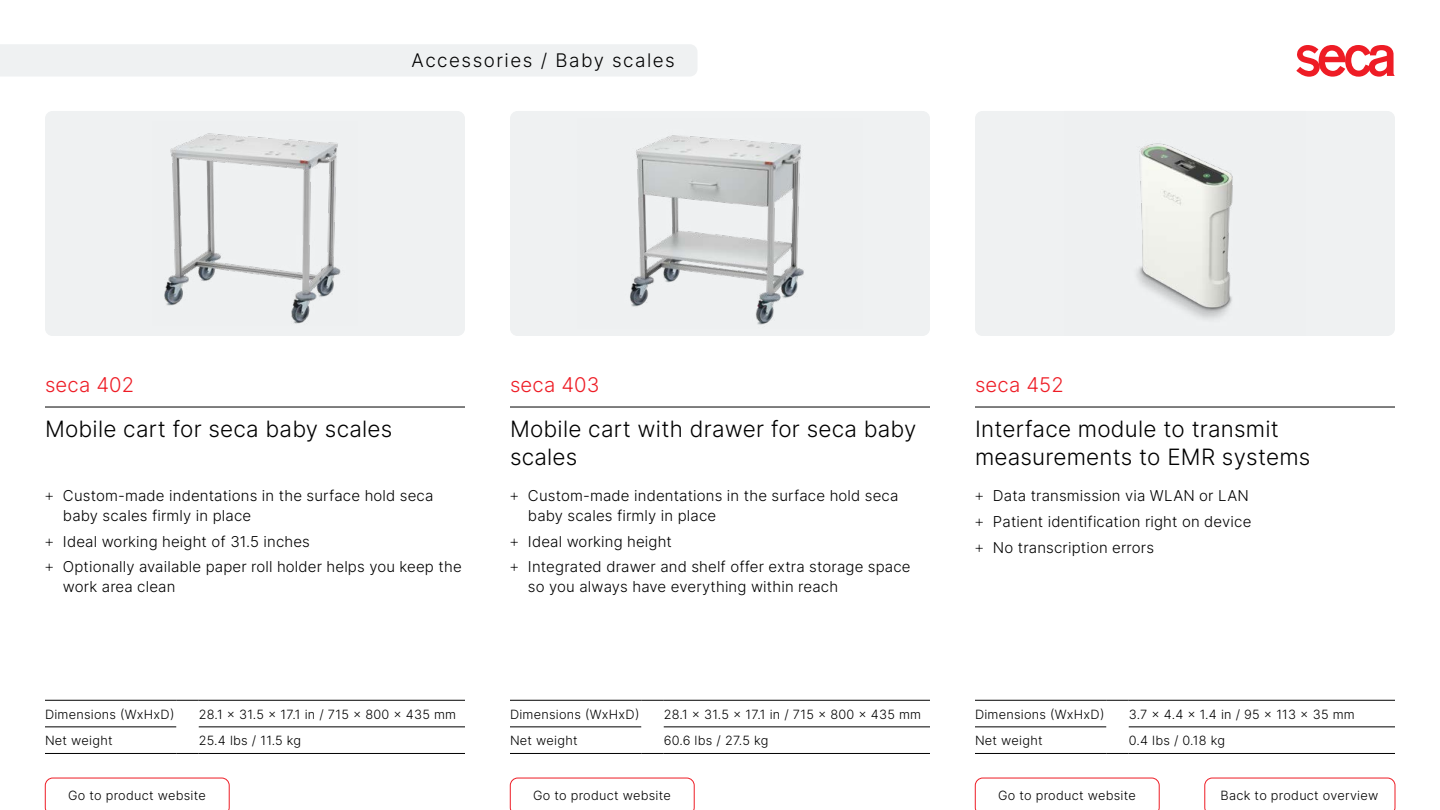
<style>
.page{position:relative;width:1440px;height:810px;background:#fff}
.page>*{position:absolute;margin:0;border:0;box-sizing:border-box;transform-origin:0 0}
.t1{font:300 22.5px/28.5px "Inter";letter-spacing:.01em;color:#000}
.t2{font:300 20.25px "Inter";letter-spacing:.01em;color:#ee1c25}
.t3{font:300 18.75px "Inter";letter-spacing:.08em;color:#000}
.t4{font:300 15px/25.8px "Inter";letter-spacing:.01em;color:#000}
.t5{font:300 12.75px "Inter";letter-spacing:.02em;color:#000}
.s1{font-family:"Work Sans"}
</style>
<div class="page">
<div style="left:0;top:44px;width:697px;height:32px;background:#eff1f2"></div>
<svg style="left:510px;top:778px;width:184px;height:32px"></svg>
<svg style="left:1204px;top:778px;width:191px;height:32px"></svg>
<hr style="left:45px;top:407px;width:420px;height:1px;background:#000">
<hr style="left:45px;top:700px;width:131px;height:1px;background:#000">
<hr style="left:45px;top:727px;width:131px;height:1px;background:#000">
<hr style="left:199px;top:700px;width:266px;height:1px;background:#000">
<hr style="left:199px;top:727px;width:266px;height:1px;background:#000">
<svg style="left:176px;top:700px;width:23px;height:1px"></svg>
<hr style="left:45px;top:753px;width:131px;height:1px;background:#000">
<svg style="left:176px;top:753px;width:23px;height:1px"></svg>
<hr style="left:199px;top:753px;width:266px;height:1px;background:#000">
<div style="left:45px;top:111px;width:420px;height:225px;background:#eff1f2;border-radius:8px"></div>
<img style="left:164px;top:133px;width:177px;height:191px">
<hr style="left:975px;top:407px;width:420px;height:1px;background:#000">
<hr style="left:975px;top:700px;width:131px;height:1px;background:#000">
<hr style="left:975px;top:727px;width:131px;height:1px;background:#000">
<hr style="left:1129px;top:700px;width:266px;height:1px;background:#000">
<hr style="left:1129px;top:727px;width:266px;height:1px;background:#000">
<svg style="left:1106px;top:700px;width:23px;height:1px"></svg>
<hr style="left:975px;top:753px;width:131px;height:1px;background:#000">
<svg style="left:1106px;top:753px;width:23px;height:1px"></svg>
<hr style="left:1129px;top:753px;width:266px;height:1px;background:#000">
<div style="left:975px;top:111px;width:420px;height:225px;background:#eff1f2;border-radius:8px"></div>
<img style="left:1137px;top:143px;width:96px;height:176px">
<svg style="left:45px;top:778px;width:185px;height:32px"></svg>
<svg style="left:975px;top:778px;width:185px;height:32px"></svg>
<hr style="left:510px;top:407px;width:420px;height:1px;background:#000">
<hr style="left:510px;top:700px;width:131px;height:1px;background:#000">
<hr style="left:510px;top:727px;width:131px;height:1px;background:#000">
<hr style="left:664px;top:700px;width:266px;height:1px;background:#000">
<hr style="left:664px;top:727px;width:266px;height:1px;background:#000">
<svg style="left:641px;top:700px;width:23px;height:1px"></svg>
<hr style="left:510px;top:753px;width:131px;height:1px;background:#000">
<svg style="left:641px;top:753px;width:23px;height:1px"></svg>
<hr style="left:664px;top:753px;width:266px;height:1px;background:#000">
<div style="left:510px;top:111px;width:420px;height:225px;background:#eff1f2;border-radius:8px"></div>
<img style="left:630px;top:135px;width:174px;height:190px">
<svg style="left:1296px;top:45px;width:99px;height:32px"></svg>
<p class="t3" style="left:412px;top:47px;width:265px">Accessories / Baby scales</p>
<h2 class="t2" style="left:45px;top:370px;width:91px">seca 402</h2>
<h1 class="t1" style="left:45px;top:414px;width:349px">Mobile cart for seca baby scales</h1>
<p class="t4" style="left:63px;top:486px;width:372px;line-height:19.5px;text-indent:-18px"><span class="s1">+</span> Custom-made indentations in the surface hold seca baby scales firmly in place</p>
<p class="t4" style="left:45px;top:528px;width:418px"><span class="s1">+</span> Ideal working height of 31.5 inches<br><span class="s1">+</span> Optionally available paper roll holder helps you keep the</p>
<p class="t4" style="left:63px;top:573px;width:114px">work area clean</p>
<p class="t5" style="left:45px;top:705px;width:131px">Dimensions (WxHxD)</p>
<p class="t5" style="left:199px;top:705px;width:259px">28.1 x 31.5 x 17.1 in / 715 x 800 x 435 mm</p>
<p class="t5" style="left:45px;top:732px;width:69px">Net weight</p>
<p class="t5" style="left:199px;top:732px;width:104px">25.4 lbs / 11.5 kg</p>
<h2 class="t2" style="left:510px;top:370px;width:91px">seca 403</h2>
<h1 class="t1" style="left:510px;top:414px;width:408px">Mobile cart with drawer for seca baby scales</h1>
<p class="t4" style="left:528px;top:486px;width:372px;line-height:19.5px;text-indent:-18px"><span class="s1">+</span> Custom-made indentations in the surface hold seca baby scales firmly in place</p>
<p class="t4" style="left:510px;top:528px;width:402px"><span class="s1">+</span> Ideal working height<br><span class="s1">+</span> Integrated drawer and shelf offer extra storage space</p>
<p class="t4" style="left:528px;top:573px;width:312px">so you always have everything within reach</p>
<p class="t5" style="left:510px;top:705px;width:131px">Dimensions (WxHxD)</p>
<p class="t5" style="left:664px;top:705px;width:259px">28.1 x 31.5 x 17.1 in / 715 x 800 x 435 mm</p>
<p class="t5" style="left:510px;top:732px;width:69px">Net weight</p>
<p class="t5" style="left:664px;top:732px;width:106px">60.6 lbs / 27.5 kg</p>
<h2 class="t2" style="left:975px;top:370px;width:90px">seca 452</h2>
<h1 class="t1" style="left:975px;top:414px;width:337px">Interface module to transmit measurements to EMR systems</h1>
<p class="t4" style="left:975px;top:483px;width:278px"><span class="s1">+</span> Data transmission via WLAN or LAN <span class="s1">+</span> Patient identification right on device <span class="s1">+</span> No transcription errors</p>
<p class="t5" style="left:975px;top:705px;width:131px">Dimensions (WxHxD)</p>
<p class="t5" style="left:1129px;top:705px;width:228px">3.7 x 4.4 x 1.4 in / 95 x 113 x 35 mm</p>
<p class="t5" style="left:975px;top:732px;width:69px">Net weight</p>
<p class="t5" style="left:1129px;top:732px;width:98px">0.4 lbs / 0.18 kg</p>
<p class="t5" style="left:68px;top:786px;width:139px">Go to product website</p>
<p class="t5" style="left:998px;top:786px;width:139px">Go to product website</p>
<p class="t5" style="left:533px;top:786px;width:139px">Go to product website</p>
<p class="t5" style="left:1221px;top:786px;width:159px">Back to product overview</p>
</div>
